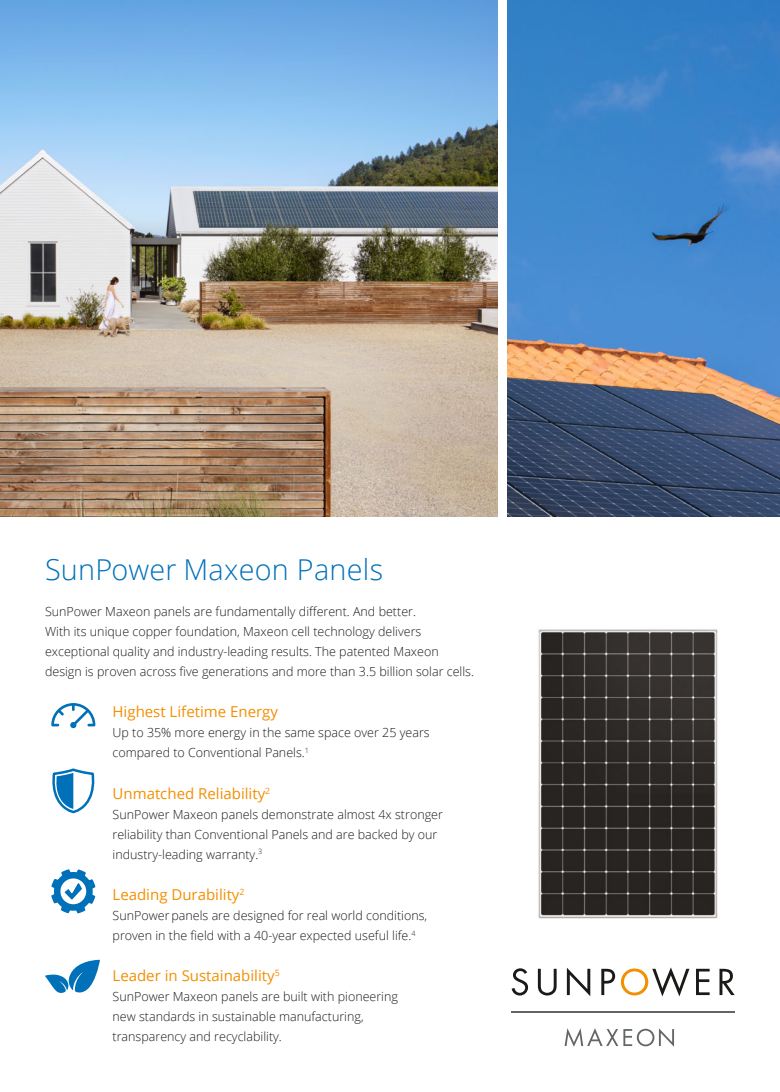
<style>
.page{position:relative;width:780px;height:1092px;background:#fff}
.page>*{position:absolute;margin:0;border:0;box-sizing:border-box;transform-origin:0 0}
.Master_Heading{font:300 28.75px "Open Sans";letter-spacing:.01em;color:#0070b9}
.Orange_Subheading{font:15px "Open Sans";color:#f38f00}
.Body{font:300 12.5px/20px "Open Sans";color:#1a1a18}
</style>
<div class="page">
<hr style="left:512px;top:1011px;width:223px;height:1px;background:#636669">
<svg style="left:511px;top:968px;width:17px;height:27px"></svg>
<svg style="left:538px;top:968px;width:18px;height:27px"></svg>
<svg style="left:567px;top:968px;width:23px;height:28px"></svg>
<svg style="left:601px;top:968px;width:14px;height:26px"></svg>
<svg style="left:696px;top:968px;width:13px;height:26px"></svg>
<svg style="left:719px;top:968px;width:15px;height:26px"></svg>
<svg style="left:621px;top:967px;width:68px;height:29px"></svg>
<svg style="left:564px;top:1028px;width:110px;height:18px"></svg>
<svg style="left:51px;top:703px;width:44px;height:25px"></svg>
<svg style="left:52px;top:768px;width:43px;height:46px"></svg>
<svg style="left:51px;top:869px;width:44px;height:44px"></svg>
<svg style="left:45px;top:959px;width:55px;height:33px"></svg>
<img style="left:538px;top:629px;width:179px;height:289px">
<img style="left:508px;top:0;width:272px;height:516px">
<img style="left:0;top:0;width:497px;height:516px">
<p class="Master_Heading" style="left:45px;top:549px;width:339px">SunPower Maxeon Panels</p>
<p class="Body" style="left:45px;top:601px;width:430px">SunPower Maxeon panels are fundamentally different. And better.<br>With its unique copper foundation, Maxeon cell technology delivers exceptional quality and industry-leading results. The patented Maxeon design is proven across five generations and more than 3.5 billion solar cells.</p>
<p class="Orange_Subheading" style="left:112px;top:701px;width:167px">Highest Lifetime Energy</p>
<p class="Body" style="left:112px;top:722px;width:319px">Up to 35% more energy in the same space over 25 years compared to Conventional Panels.<sup>1</sup></p>
<p class="Orange_Subheading" style="left:112px;top:782px;width:159px">Unmatched Reliability<sup>2</sup></p>
<p class="Body" style="left:112px;top:803px;width:332px">SunPower Maxeon panels demonstrate almost 4x stronger reliability than Conventional Panels and are backed by our industry-leading warranty.<sup>3</sup></p>
<p class="Orange_Subheading" style="left:112px;top:884px;width:133px">Leading Durability<sup>2</sup></p>
<p class="Body" style="left:112px;top:904px;width:316px">SunPower panels are designed for real world conditions, proven in the field with a 40-year expected useful life.<sup>4</sup></p>
<p class="Orange_Subheading" style="left:112px;top:965px;width:169px">Leader in Sustainability<sup>5</sup></p>
<p class="Body" style="left:112px;top:986px;width:287px">SunPower Maxeon panels are built with pioneering new standards in sustainable manufacturing, transparency and recyclability.</p>
</div>
